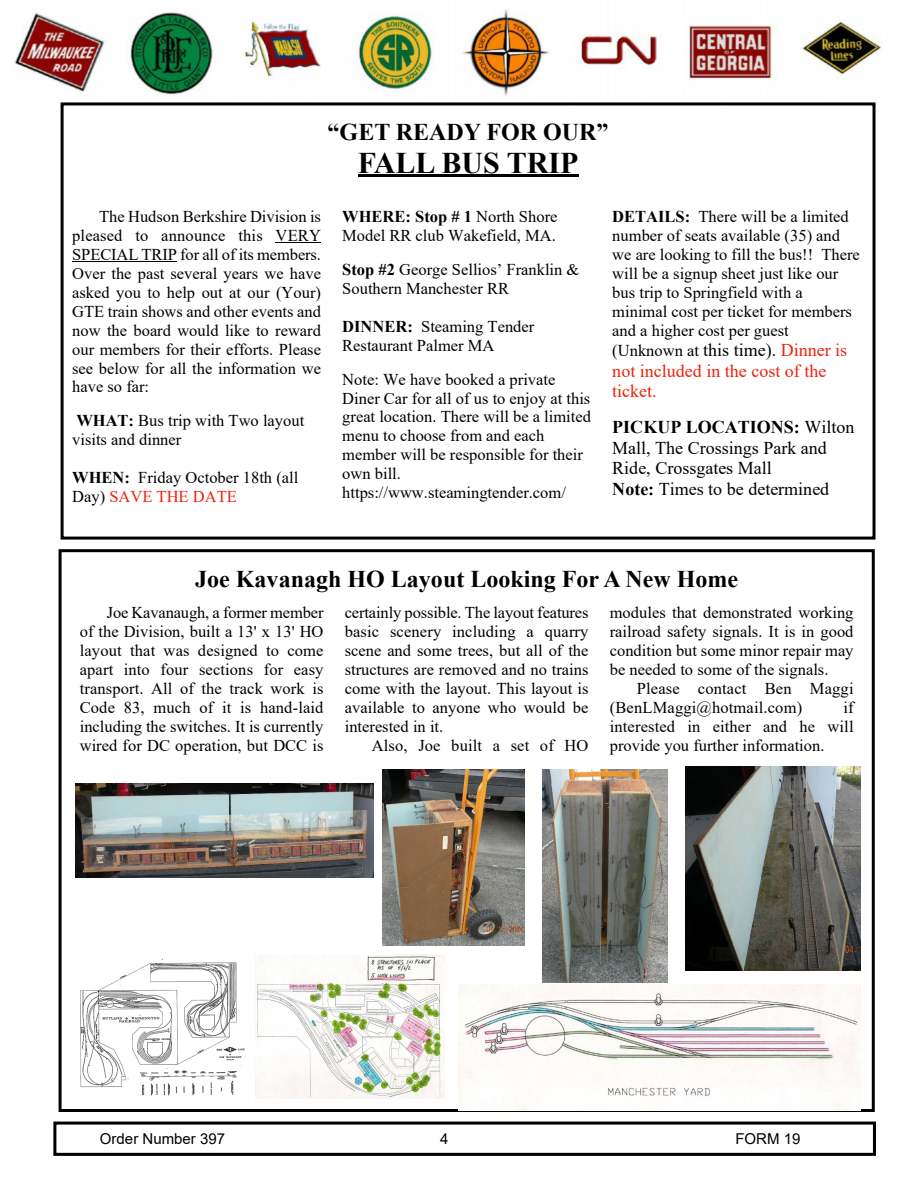
<style>
.page{position:relative;width:918px;height:1188px;background:#fff}
.page>*{position:absolute;margin:0;border:0;box-sizing:border-box;transform-origin:0 0}
.t1{font:700 30px "Times New Roman";color:#000}
.t2{font:700 24px "Times New Roman";color:#000}
.t3{font:18px/20.7px "Times New Roman";color:#000}
.t4{font:18px/20.7px "Times New Roman";color:#ee220c}
.t5{font:16.5px/18.9px "Times New Roman";color:#000}
.t6{font:15px "Arial";color:#000}
.s1{font-weight:700}
.s2{color:#ee220c}
.s3{font-size:18px}
.s4{font-size:18px;color:#ee220c}
</style>
<div class="page">
<img style="left:14px;top:9px;width:867px;height:99px">
<div style="left:61px;top:102px;width:815px;height:438px;border:3px solid #000"></div>
<hr style="left:358px;top:175px;width:220px;height:2px;background:#000">
<div style="left:59px;top:549px;width:816px;height:563px;border:3px solid #000"></div>
<img style="left:382px;top:770px;width:143px;height:175px">
<img style="left:458px;top:984px;width:402px;height:127px">
<div style="left:53px;top:1122px;width:823px;height:34px;border:3px solid #000"></div>
<hr style="left:276px;top:242px;width:45px;height:1px;background:#000">
<hr style="left:72px;top:261px;width:105px;height:1px;background:#000">
<img style="left:80px;top:959px;width:166px;height:136px">
<img style="left:256px;top:954px;width:188px;height:144px">
<img style="left:76px;top:784px;width:298px;height:93px">
<img style="left:686px;top:767px;width:174px;height:203px">
<img style="left:542px;top:769px;width:125px;height:213px">
<h2 class="t2" style="left:328px;top:124px;width:282px">“GET READY FOR OUR”</h2>
<h1 class="t1" style="left:358px;top:152px;width:222px">FALL BUS TRIP</h1>
<p class="t5" style="left:72px;top:208px;width:250px;text-align:justify;text-indent:27px">The Hudson Berkshire Division is pleased to announce this VERY SPECIAL TRIP for all of its members.<br>Over the past several years we have asked you to help out at our (Your)<br>GTE train shows and other events and now the board would like to reward our members for their efforts. Please see below for all the information we have so far:</p>
<p class="t5" style="left:72px;top:413px;width:234px"><span class="s1">WHAT:</span> Bus trip with Two layout visits and dinner</p>
<p class="t5" style="left:72px;top:470px;width:228px"><span class="s1">WHEN:</span> Friday October 18th (all<br>Day) <span class="s2">SAVE THE DATE</span></p>
<p class="t5" style="left:342px;top:208px;width:217px"><span class="s1">WHERE: Stop # 1</span> North Shore<br>Model RR club Wakefield, MA.</p>
<p class="t5" style="left:342px;top:261px;width:239px"><span class="s1">Stop #2</span> George Sellios’ Franklin &amp;<br>Southern Manchester RR</p>
<p class="t5" style="left:342px;top:318px;width:194px"><span class="s1">DINNER:</span> Steaming Tender<br>Restaurant Palmer MA</p>
<p class="t5" style="left:342px;top:371px;width:250px">Note: We have booked a private<br>Diner Car for all of us to enjoy at this great location. There will be a limited menu to choose from and each member will be responsible for their own bill. https://www.steamingtender.com/</p>
<p class="t5" style="left:612px;top:208px;width:249px"><span class="s1">DETAILS:</span> There will be a limited number of seats available (35) and we are looking to fill the bus!! There will be a signup sheet just like our bus trip to Springfield with a minimal cost per ticket for members and a higher cost per guest (Unknown at <span class="s3">this time).</span> <span class="s4">Dinner is</span></p>
<p class="t4" style="left:612px;top:362px;width:216px">not included in the cost of the ticket.</p>
<p class="t3" style="left:612px;top:418px;width:244px"><span class="s1">PICKUP LOCATIONS:</span> Wilton<br>Mall, The Crossings Park and<br>Ride, Crossgates Mall<br><span class="s1">Note:</span> Times to be determined</p>
<h2 class="t2" style="left:195px;top:570px;width:544px">Joe Kavanagh HO Layout Looking For A New Home</h2>
<p class="t5" style="left:80px;top:605px;width:245px;text-align:justify;text-indent:27px">Joe Kavanaugh, a former member of the Division, built a 13' x 13' HO layout that was designed to come apart into four sections for easy transport. All of the track work is Code 83, much of it is hand-laid including the switches. It is currently wired for DC operation, but DCC is</p>
<p class="t5" style="left:345px;top:605px;width:245px;text-align:justify">certainly possible. The layout features basic scenery including a quarry scene and some trees, but all of the structures are removed and no trains come with the layout. This layout is available to anyone who would be interested in it.</p>
<p class="t5" style="left:372px;top:738px;width:218px">Also, Joe built a set of HO</p>
<p class="t5" style="left:610px;top:605px;width:245px;text-align:justify">modules that demonstrated working railroad safety signals. It is in good condition but some minor repair may be needed to some of the signals.</p>
<p class="t5" style="left:610px;top:681px;width:245px;text-indent:27px">Please contact Ben Maggi (BenLMaggi@hotmail.com)</p>
<p class="t5" style="left:610px;top:700px;width:245px;text-align:justify;text-indent:234px">if interested in either and he will provide you further information.</p>
<p class="t6" style="left:100px;top:1133px;width:127px">Order Number 397</p>
<p class="t6" style="left:440px;top:1133px;width:10px">4</p>
<p class="t6" style="left:735px;top:1133px;width:67px">FORM 19</p>
</div>
